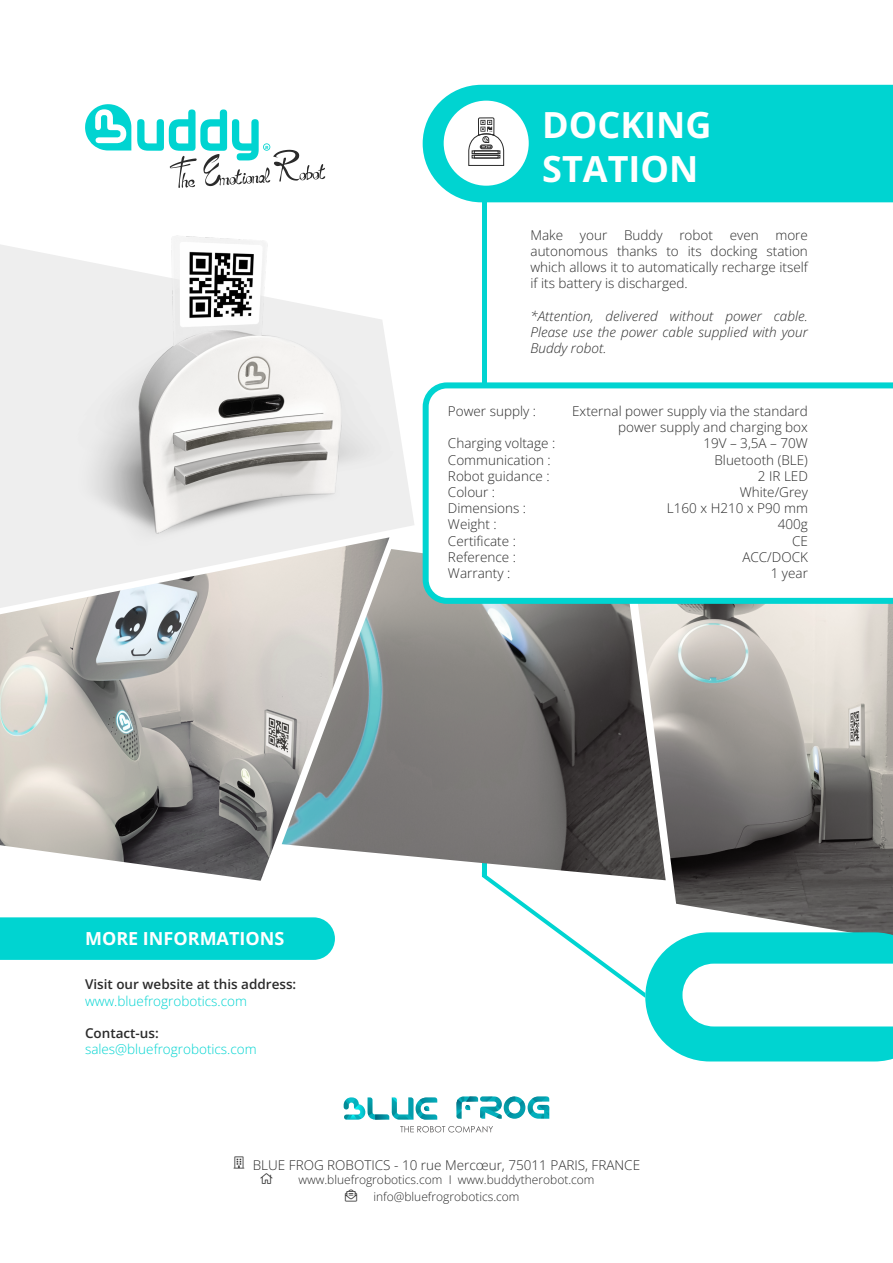
<style>
.page{position:relative;width:893px;height:1263px;background:#fff}
.page>*{position:absolute;margin:0;border:0;box-sizing:border-box;transform-origin:0 0}
.t1{font:700 36px/43.2px "Open Sans";color:#fff}
.t2{font:700 18px "Open Sans";color:#fff}
.Style_de_paragraphe_1{font:300 13.5px/16.2px "Open Sans";color:#2b2b2b;text-align:justify}
.Style_de_paragraphe_1-2{font:italic 300 13.5px/16.2px "Open Sans";color:#2b2b2b;text-align:justify}
.Style_de_paragraphe_1-3{font:300 13.5px "Open Sans";color:#00d4d1}
.Style_de_paragraphe_1-4{font:600 13.5px "Open Sans";color:#2b2b2b}
.t3{font:300 12px "Open Sans";color:#2b2b2b}
.t4{font:4.2px "BFR Font";color:#00d4d1}
</style>
<div class="page">
<div style="left:0;top:917px;width:335px;height:43px;background:#00d4d1"></div>
<svg style="left:0;top:244px;width:414px;height:293px;background:#efefef"></svg>
<hr style="left:482px;top:176px;width:4px;height:701px;background:#00d4d1">
<div style="left:423px;top:85px;width:470px;height:117px;background:#00d4d1"></div>
<svg style="left:85px;top:104px;width:46px;height:46px"></svg>
<svg style="left:137px;top:109px;width:188px;height:79px"></svg>
<img style="left:54px;top:235px;width:355px;height:304px">
<img style="left:0;top:537px;width:389px;height:344px">
<img style="left:282px;top:549px;width:351px;height:331px">
<img style="left:633px;top:604px;width:260px;height:268px">
<div style="left:444px;top:101px;width:85px;height:85px;background:#fff;border-radius:50%"></div>
<svg style="left:468px;top:118px;width:36px;height:48px"></svg>
<svg style="left:344px;top:1097px;width:93px;height:23px"></svg>
<svg style="left:456px;top:1096px;width:93px;height:23px"></svg>
<svg style="left:400px;top:1126px;width:93px;height:6px"></svg>
<svg style="left:423px;top:382px;width:470px;height:222px"></svg>
<svg style="left:482px;top:872px;width:411px;height:189px"></svg>
<p class="t4" style="left:265px;top:146px;width:5px">r</p>
<p class="t2" style="left:85px;top:925px;width:201px">MORE INFORMATIONS</p>
<p class="Style_de_paragraphe_1-4" style="left:85px;top:975px;width:213px">Visit our website at this address:</p>
<p class="Style_de_paragraphe_1-3" style="left:85px;top:991px;width:164px">www.bluefrogrobotics.com</p>
<p class="Style_de_paragraphe_1-4" style="left:85px;top:1024px;width:75px">Contact-us:</p>
<p class="Style_de_paragraphe_1-3" style="left:85px;top:1040px;width:173px">sales@bluefrogrobotics.com</p>
<p class="t1" style="left:542px;top:103px;width:171px">DOCKING<br>STATION</p>
<p class="Style_de_paragraphe_1" style="left:530px;top:226px;width:279px">Make your Buddy robot even more autonomous thanks to its docking station which allows it to automatically recharge itself if its battery is discharged.</p>
<p class="Style_de_paragraphe_1-2" style="left:530px;top:307px;width:279px">*Attention, delivered without power cable.<br>Please use the power cable supplied with your Buddy robot.</p>
<p class="Style_de_paragraphe_1" style="left:448px;top:403px;width:90px">Power supply :</p>
<p class="Style_de_paragraphe_1" style="left:448px;top:435px;width:109px">Charging voltage :</p>
<p class="Style_de_paragraphe_1" style="left:448px;top:451px;width:104px">Communication :</p>
<p class="Style_de_paragraphe_1" style="left:448px;top:467px;width:103px">Robot guidance :</p>
<p class="Style_de_paragraphe_1" style="left:448px;top:484px;width:49px">Colour :</p>
<p class="Style_de_paragraphe_1" style="left:448px;top:500px;width:80px">Dimensions :</p>
<p class="Style_de_paragraphe_1" style="left:448px;top:516px;width:50px">Weight :</p>
<p class="Style_de_paragraphe_1" style="left:448px;top:532px;width:69px">Certificate :</p>
<p class="Style_de_paragraphe_1" style="left:448px;top:548px;width:70px">Reference :</p>
<p class="Style_de_paragraphe_1" style="left:448px;top:565px;width:64px">Warranty :</p>
<p class="Style_de_paragraphe_1" style="left:572px;top:403px;width:237px;text-align:right">External power supply via the standard power supply and charging box</p>
<p class="Style_de_paragraphe_1" style="left:703px;top:435px;width:106px">19V – 3,5A – 70W</p>
<p class="Style_de_paragraphe_1" style="left:714px;top:451px;width:95px">Bluetooth (BLE)</p>
<p class="Style_de_paragraphe_1" style="left:758px;top:467px;width:52px">2 IR LED</p>
<p class="Style_de_paragraphe_1" style="left:740px;top:484px;width:70px">White/Grey</p>
<p class="Style_de_paragraphe_1" style="left:667px;top:500px;width:143px">L160 x H210 x P90 mm</p>
<p class="Style_de_paragraphe_1" style="left:778px;top:516px;width:32px">400g</p>
<p class="Style_de_paragraphe_1" style="left:792px;top:532px;width:17px">CE</p>
<p class="Style_de_paragraphe_1" style="left:742px;top:548px;width:67px">ACC/DOCK</p>
<p class="Style_de_paragraphe_1" style="left:771px;top:565px;width:39px">1 year</p>
<p class="Style_de_paragraphe_1" style="left:253px;top:1156px;width:389px">BLUE FROG ROBOTICS - 10 rue Mercœur, 75011 PARIS, FRANCE</p>
<p class="t3" style="left:298px;top:1172px;width:298px">www.bluefrogrobotics.com I www.buddytherobot.com</p>
<p class="t3" style="left:373px;top:1189px;width:148px">info@bluefrogrobotics.com</p>
</div>
